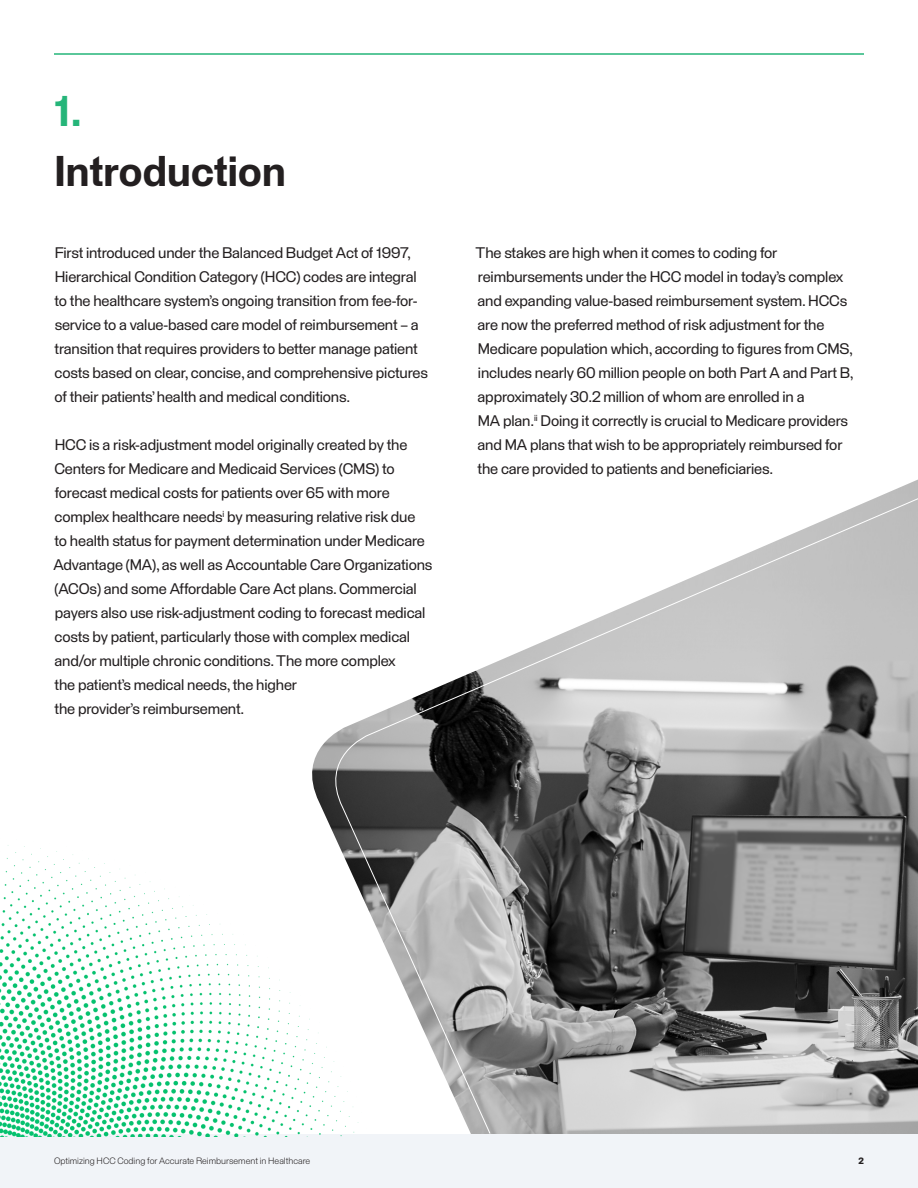
<style>
.page{position:relative;width:918px;height:1188px;background:#fff}
.page>*{position:absolute;margin:0;border:0;box-sizing:border-box;transform-origin:0 0}
.t1{font:600 42px "Staff";letter-spacing:.005em;color:#231f20}
.t2{font:600 42px "Staff";color:#25b579}
.Body_Copy{font:15px/24px "Staff";letter-spacing:-.01em;color:#231f20}
.t3{font:300 9px "Staff";color:#231f20}
.t4{font:700 9px "Staff";color:#231f20}
</style>
<div class="page">
<div style="left:0;top:1134px;width:918px;height:54px;background:#f1f4f8"></div>
<img style="left:0;top:845px;width:342px;height:291px">
<hr style="left:54px;top:53px;width:810px;height:2px;background:#25b579">
<img style="left:311px;top:480px;width:607px;height:654px">
<svg style="left:318px;top:492px;width:600px;height:643px"></svg>
<h2 class="t2" style="left:54px;top:86px;width:29px">1.</h2>
<h2 class="t1" style="left:54px;top:146px;width:233px">Introduction</h2>
<p class="Body_Copy" style="left:55px;top:241px;width:375px">First introduced under the Balanced Budget Act of 1997, Hierarchical Condition Category (HCC) codes are integral to the healthcare system’s ongoing transition from fee-for&shy;service to a value-based care model of reimbursement – a transition that requires providers to better manage patient costs based on clear, concise, and comprehensive pictures of their patients’ health and medical conditions.</p>
<p class="Body_Copy" style="left:54px;top:433px;width:380px">HCC is a risk-adjustment model originally created by the Centers for Medicare and Medicaid Services (CMS) to forecast medical costs for patients over 65 with more complex healthcare needs<sup>i</sup> by measuring relative risk due<br>to health status for payment determination under Medicare Advantage (MA), as well as Accountable Care Organizations (ACOs) and some Affordable Care Act plans. Commercial payers also use risk-adjustment coding to forecast medical costs by patient, particularly those with complex medical and/or multiple chronic conditions. The more complex<br>the patient’s medical needs, the higher<br>the provider’s reimbursement.</p>
<p class="Body_Copy" style="left:476px;top:241px;width:380px">The stakes are high when it comes to coding for reimbursements under the HCC model in today’s complex and expanding value-based reimbursement system. HCCs are now the preferred method of risk adjustment for the Medicare population which, according to figures from CMS, includes nearly 60 million people on both Part A and Part B, approximately 30.2 million of whom are enrolled in a<br>MA plan.<sup>ii</sup> Doing it correctly is crucial to Medicare providers and MA plans that wish to be appropriately reimbursed for the care provided to patients and beneficiaries.</p>
<p class="t3" style="left:54px;top:1155px;width:258px">Optimizing HCC Coding for Accurate Reimbursement in Healthcare</p>
<p class="t4" style="left:859px;top:1156px;width:7px">2</p>
</div>
